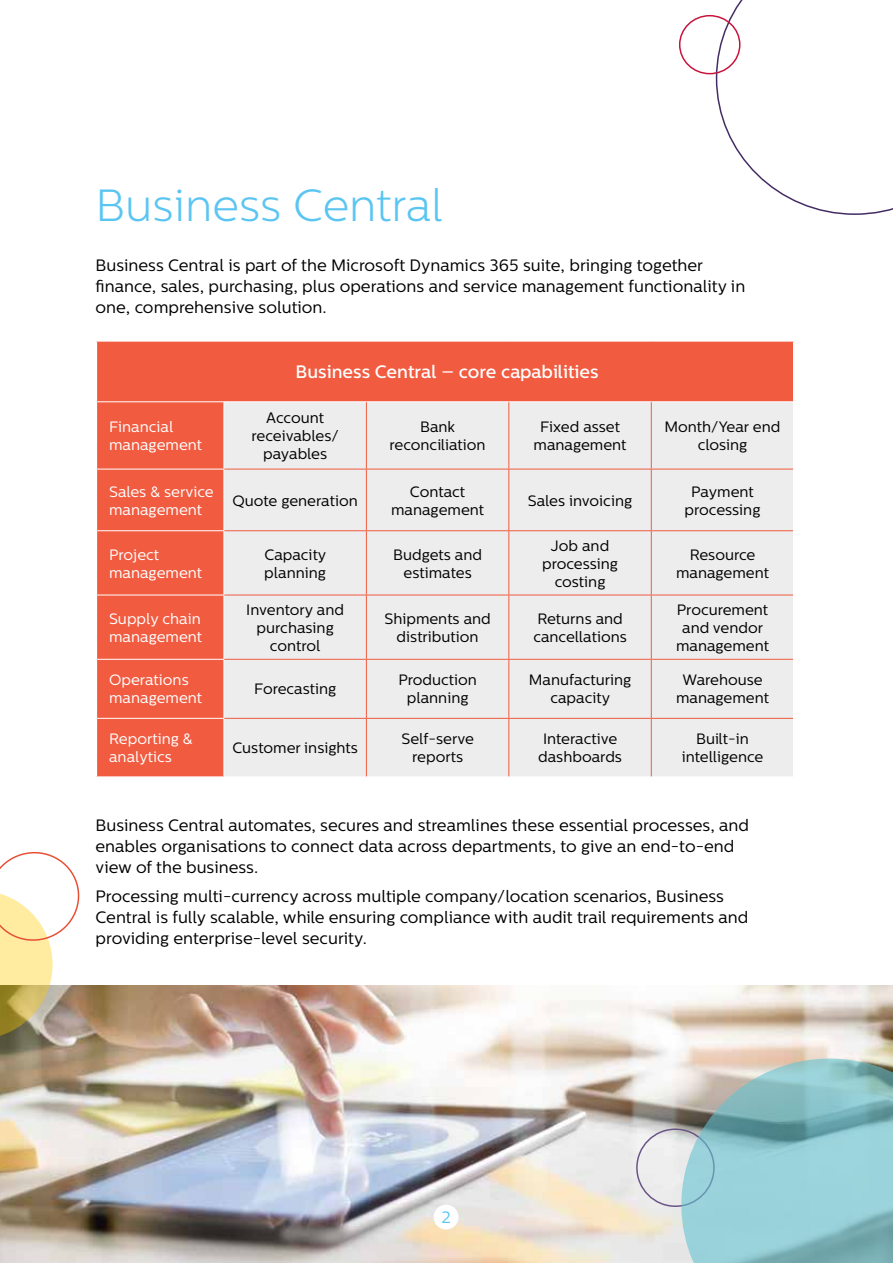
<style>
.page{position:relative;width:893px;height:1263px;background:#fff}
.page>*{position:absolute;margin:0;border:0;box-sizing:border-box;transform-origin:0 0}
.t1{font:300 45px "Centrale Sans";color:#5bc5f2}
.t2{font:500 18px "Centrale Sans";color:#fff}
.t3{font:16.5px/21px "Centrale Sans";color:#000}
.t4{font:16.5px "Centrale Sans";color:#5bc5f2}
.t5{font:15px/18px "Centrale Sans";color:#000;text-align:center}
.t6{font:15px/18px "Centrale Sans";color:#fff}
</style>
<div class="page">
<img style="left:0;top:985px;width:893px;height:278px">
<svg style="left:716px;top:0;width:177px;height:215px"></svg>
<div style="left:679px;top:15px;width:61px;height:59px;border:2px solid #c8133c;border-radius:50%"></div>
<div style="left:636px;top:1128px;width:79px;height:79px;border:2px solid #6a5487;border-radius:50%"></div>
<svg style="left:681px;top:1058px;width:212px;height:205px;background:#94c3c8"></svg>
<svg style="left:0;top:851px;width:84px;height:197px"></svg>
<div style="left:96px;top:341px;width:698px;height:61px;background:#f15b40"></div>
<div style="left:97px;top:402px;width:127px;height:374px;background:#f15b40"></div>
<div style="left:225px;top:402px;width:568px;height:374px;background:#ededed"></div>
<hr style="left:96px;top:342px;width:1px;height:60px;background:#fff">
<hr style="left:96px;top:340px;width:128px;height:2px;background:#fff">
<hr style="left:224px;top:340px;width:142px;height:2px;background:#fff">
<hr style="left:366px;top:340px;width:143px;height:2px;background:#fff">
<hr style="left:509px;top:340px;width:142px;height:2px;background:#fff">
<hr style="left:651px;top:340px;width:143px;height:2px;background:#fff">
<hr style="left:793px;top:342px;width:1px;height:60px;background:#fff">
<hr style="left:97px;top:401px;width:127px;height:1px;background:#fff">
<hr style="left:224px;top:401px;width:142px;height:1px;background:#fff">
<hr style="left:366px;top:401px;width:143px;height:1px;background:#fff">
<hr style="left:509px;top:401px;width:142px;height:1px;background:#fff">
<hr style="left:651px;top:401px;width:142px;height:1px;background:#fff">
<hr style="left:97px;top:469px;width:127px;height:1px;background:#fff">
<hr style="left:97px;top:530px;width:127px;height:1px;background:#fff">
<hr style="left:97px;top:595px;width:127px;height:1px;background:#fff">
<hr style="left:97px;top:659px;width:127px;height:1px;background:#fff">
<hr style="left:97px;top:718px;width:127px;height:1px;background:#fff">
<hr style="left:366px;top:402px;width:1px;height:67px;background:#f15b40">
<hr style="left:508px;top:402px;width:1px;height:67px;background:#f15b40">
<hr style="left:651px;top:402px;width:1px;height:67px;background:#f15b40">
<hr style="left:224px;top:469px;width:142px;height:1px;background:#f15b40">
<hr style="left:366px;top:469px;width:143px;height:1px;background:#f15b40">
<hr style="left:366px;top:469px;width:1px;height:61px;background:#f15b40">
<hr style="left:509px;top:469px;width:142px;height:1px;background:#f15b40">
<hr style="left:508px;top:469px;width:1px;height:61px;background:#f15b40">
<hr style="left:651px;top:469px;width:142px;height:1px;background:#f15b40">
<hr style="left:651px;top:469px;width:1px;height:61px;background:#f15b40">
<hr style="left:224px;top:530px;width:142px;height:1px;background:#f15b40">
<hr style="left:366px;top:530px;width:143px;height:1px;background:#f15b40">
<hr style="left:366px;top:531px;width:1px;height:64px;background:#f15b40">
<hr style="left:509px;top:530px;width:142px;height:1px;background:#f15b40">
<hr style="left:508px;top:531px;width:1px;height:64px;background:#f15b40">
<hr style="left:651px;top:530px;width:142px;height:1px;background:#f15b40">
<hr style="left:651px;top:531px;width:1px;height:64px;background:#f15b40">
<hr style="left:224px;top:595px;width:142px;height:1px;background:#f15b40">
<hr style="left:366px;top:595px;width:143px;height:1px;background:#f15b40">
<hr style="left:366px;top:595px;width:1px;height:64px;background:#f15b40">
<hr style="left:509px;top:595px;width:142px;height:1px;background:#f15b40">
<hr style="left:508px;top:595px;width:1px;height:64px;background:#f15b40">
<hr style="left:651px;top:595px;width:142px;height:1px;background:#f15b40">
<hr style="left:651px;top:595px;width:1px;height:64px;background:#f15b40">
<hr style="left:224px;top:659px;width:142px;height:1px;background:#f15b40">
<hr style="left:366px;top:659px;width:143px;height:1px;background:#f15b40">
<hr style="left:366px;top:660px;width:1px;height:58px;background:#f15b40">
<hr style="left:509px;top:659px;width:142px;height:1px;background:#f15b40">
<hr style="left:508px;top:660px;width:1px;height:58px;background:#f15b40">
<hr style="left:651px;top:659px;width:142px;height:1px;background:#f15b40">
<hr style="left:651px;top:660px;width:1px;height:58px;background:#f15b40">
<hr style="left:224px;top:718px;width:142px;height:1px;background:#f15b40">
<hr style="left:366px;top:718px;width:143px;height:1px;background:#f15b40">
<hr style="left:366px;top:719px;width:1px;height:57px;background:#f15b40">
<hr style="left:509px;top:718px;width:142px;height:1px;background:#f15b40">
<hr style="left:508px;top:719px;width:1px;height:57px;background:#f15b40">
<hr style="left:651px;top:718px;width:142px;height:1px;background:#f15b40">
<hr style="left:651px;top:719px;width:1px;height:57px;background:#f15b40">
<div style="left:434px;top:1205px;width:25px;height:24px;background:#fff;border-radius:50%"></div>
<h1 class="t1" style="left:96px;top:180px;width:349px">Business Central</h1>
<p class="t3" style="left:96px;top:255px;width:651px">Business Central is part of the Microsoft Dynamics 365 suite, bringing together finance, sales, purchasing, plus operations and service management functionality in one, comprehensive solution.</p>
<p class="t2" style="left:296px;top:361px;width:305px">Business Central – core capabilities</p>
<p class="t6" style="left:109px;top:418px;width:95px">Financial management</p>
<p class="t5" style="left:252px;top:409px;width:89px">Account receivables/ payables</p>
<p class="t5" style="left:390px;top:418px;width:98px">Bank reconciliation</p>
<p class="t5" style="left:534px;top:418px;width:95px">Fixed asset management</p>
<p class="t5" style="left:665px;top:418px;width:117px">Month/Year end closing</p>
<p class="t6" style="left:109px;top:482px;width:106px">Sales &amp; service management</p>
<p class="t5" style="left:232px;top:491px;width:127px">Quote generation</p>
<p class="t5" style="left:391px;top:482px;width:95px">Contact management</p>
<p class="t5" style="left:528px;top:491px;width:106px">Sales invoicing</p>
<p class="t5" style="left:685px;top:482px;width:77px">Payment processing</p>
<p class="t6" style="left:109px;top:545px;width:95px">Project management</p>
<p class="t5" style="left:264px;top:545px;width:64px;text-align:left">Capacity planning</p>
<p class="t5" style="left:393px;top:545px;width:90px">Budgets and estimates</p>
<p class="t5" style="left:542px;top:536px;width:77px">Job and processing costing</p>
<p class="t5" style="left:676px;top:545px;width:95px">Resource management</p>
<p class="t6" style="left:109px;top:610px;width:95px">Supply chain management</p>
<p class="t5" style="left:246px;top:601px;width:99px">Inventory and purchasing control</p>
<p class="t5" style="left:384px;top:610px;width:108px">Shipments and distribution</p>
<p class="t5" style="left:533px;top:610px;width:95px;text-align:left">Returns and cancellations</p>
<p class="t5" style="left:676px;top:601px;width:95px">Procurement and vendor management</p>
<p class="t6" style="left:109px;top:671px;width:95px">Operations management</p>
<p class="t5" style="left:254px;top:680px;width:84px">Forecasting</p>
<p class="t5" style="left:398px;top:671px;width:80px">Production planning</p>
<p class="t5" style="left:529px;top:671px;width:104px">Manufacturing capacity</p>
<p class="t5" style="left:676px;top:671px;width:95px">Warehouse management</p>
<p class="t6" style="left:109px;top:730px;width:85px">Reporting &amp; analytics</p>
<p class="t5" style="left:232px;top:739px;width:127px">Customer insights</p>
<p class="t5" style="left:401px;top:730px;width:74px">Self-serve reports</p>
<p class="t5" style="left:538px;top:730px;width:85px">Interactive dashboards</p>
<p class="t5" style="left:682px;top:730px;width:83px">Built-in intelligence</p>
<p class="t3" style="left:96px;top:815px;width:655px">Business Central automates, secures and streamlines these essential processes, and enables organisations to connect data across departments, to give an end-to-end view of the business.</p>
<p class="t3" style="left:96px;top:886px;width:654px">Processing multi-currency across multiple company/location scenarios, Business<br>Central is fully scalable, while ensuring compliance with audit trail requirements and providing enterprise-level security.</p>
<p class="t4" style="left:441px;top:1208px;width:11px">2</p>
</div>
